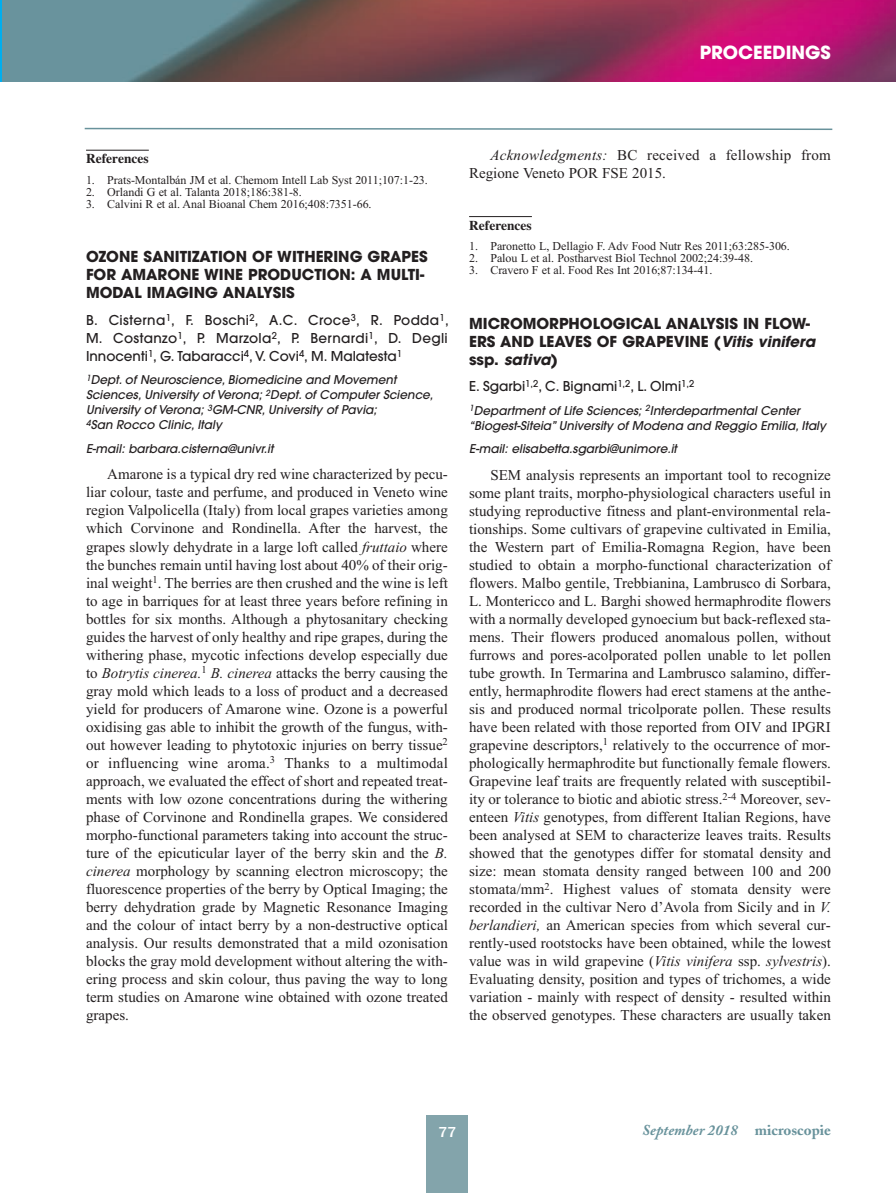
<style>
.page{position:relative;width:896px;height:1193px;background:#fff}
.page>*{position:absolute;margin:0;border:0;box-sizing:border-box;transform-origin:0 0}
.t1{font:700 18px "Avant Garde";color:#fff}
.t2{font:15px/18px "Times New Roman";color:#231f20;text-align:justify}
.t3{font:700 15px/18px "Avant Garde";color:#231f20}
.t4{font:italic 700 15px "Adobe Caslon";color:#68929b}
.t5{font:500 15px "Franklin Gothic";color:#fff}
.t6{font:500 13.5px/18px "Avant Garde";color:#231f20;text-align:justify}
.t7{font:700 13.5px "Times";color:#231f20}
.t8{font:italic 500 12px/15px "Avant Garde";color:#231f20}
.t9{font:12px "Times New Roman";letter-spacing:-.005em;color:#231f20}
.s1{font-style:italic}
.s2{font-style:normal}
</style>
<div class="page">
<img style="left:2px;top:0;width:893px;height:82px">
<hr style="left:86px;top:150px;width:63px;height:1px;background:#231f20">
<hr style="left:469px;top:216px;width:62px;height:1px;background:#231f20">
<svg style="left:84px;top:127px;width:749px;height:3px"></svg>
<div style="left:426px;top:1115px;width:42px;height:77px;background:#83a4ab"></div>
<hr style="left:0;top:0;width:2px;height:82px;background:#edf1f2">
<p class="t1" style="left:699px;top:46px;width:133px">PROCEEDINGS</p>
<p class="t7" style="left:86px;top:150px;width:64px">References</p>
<p class="t9" style="left:86px;top:172px;width:343px">1. Prats-Montalbán JM et al. Chemom Intell Lab Syst 2011;107:1-23.</p>
<p class="t9" style="left:86px;top:184px;width:217px">2. Orlandi G et al. Talanta 2018;186:381-8.</p>
<p class="t9" style="left:86px;top:196px;width:287px">3. Calvini R et al. Anal Bioanal Chem 2016;408:7351-66.</p>
<p class="t3" style="left:86px;top:250px;width:343px">OZONE SANITIZATION OF WITHERING GRAPES<br>FOR AMARONE WINE PRODUCTION: A MULTI-<br>MODAL IMAGING ANALYSIS</p>
<p class="t6" style="left:86px;top:312px;width:364px">B. Cisterna<sup>1</sup>, F. Boschi<sup>2</sup>, A.C. Croce<sup>3</sup>, R. Podda<sup>1</sup>, M. Costanzo<sup>1</sup>, P. Marzola<sup>2</sup>, P. Bernardi<sup>1</sup>, D. Degli Innocenti<sup>1</sup>, G. Tabaracci<sup>4</sup>, V. Covi<sup>4</sup>, M. Malatesta<sup>1</sup></p>
<p class="t8" style="left:86px;top:373px;width:348px"><sup>1</sup>Dept. of Neuroscience, Biomedicine and Movement Sciences, University of Verona; <sup>2</sup>Dept. of Computer Science, University of Verona; <sup>3</sup>GM-CNR, University of Pavia;<br><sup>4</sup>San Rocco Clinic, Italy</p>
<p class="t8" style="left:86px;top:442px;width:189px">E-mail: barbara.cisterna@univr.it</p>
<p class="t2" style="left:86px;top:465px;width:363px;text-indent:21px">Amarone is a typical dry red wine characterized by pecu&shy;liar colour, taste and perfume, and produced in Veneto wine region Valpolicella (Italy) from local grapes varieties among which Corvinone and Rondinella. After the harvest, the grapes slowly dehydrate in a large loft called <span class="s1">fruttaio</span> where the bunches remain until having lost about 40% of their orig&shy;inal weight<sup>1</sup>. The berries are then crushed and the wine is left to age in barriques for at least three years before refining in bottles for six months. Although a phytosanitary checking guides the harvest of only healthy and ripe grapes, during the withering phase, mycotic infections develop especially due to <span class="s1">Botrytis cinerea.</span><sup>1</sup> <span class="s1">B. cinerea</span> attacks the berry causing the gray mold which leads to a loss of product and a decreased yield for producers of Amarone wine. Ozone is a powerful oxidising gas able to inhibit the growth of the fungus, with&shy;out however leading to phytotoxic injuries on berry tissue<sup>2 </sup>or influencing wine aroma.<sup>3</sup> Thanks to a multimodal approach, we evaluated the effect of short and repeated treat&shy;ments with low ozone concentrations during the withering phase of Corvinone and Rondinella grapes. We considered morpho-functional parameters taking into account the struc&shy;ture of the epicuticular layer of the berry skin and the <span class="s1">B. cinerea</span> morphology by scanning electron microscopy; the fluorescence properties of the berry by Optical Imaging; the berry dehydration grade by Magnetic Resonance Imaging and the colour of intact berry by a non-destructive optical analysis. Our results demonstrated that a mild ozonisation blocks the gray mold development without altering the with&shy;ering process and skin colour, thus paving the way to long term studies on Amarone wine obtained with ozone treated grapes.</p>
<p class="t2" style="left:469px;top:146px;width:363px;text-indent:21px"><span class="s1">Acknowledgments:</span> BC received a fellowship from<br>Regione Veneto POR FSE 2015.</p>
<p class="t7" style="left:469px;top:217px;width:64px">References</p>
<p class="t9" style="left:469px;top:239px;width:322px">1. Paronetto L, Dellagio F. Adv Food Nutr Res 2011;63:285-306.</p>
<p class="t9" style="left:469px;top:251px;width:285px">2. Palou L et al. Postharvest Biol Technol 2002;24:39-48.</p>
<p class="t9" style="left:469px;top:263px;width:245px">3. Cravero F et al. Food Res Int 2016;87:134-41.</p>
<p class="t3" style="left:469px;top:316px;width:347px">MICROMORPHOLOGICAL ANALYSIS IN FLOW-<br>ERS AND LEAVES OF GRAPEVINE (<span class="s1">Vitis vinifera </span>ssp. <span class="s1">sativa</span>)</p>
<p class="t6" style="left:469px;top:378px;width:227px">E. Sgarbi<sup>1,2</sup>, C. Bignami<sup>1,2</sup>, L. Olmi<sup>1,2</sup></p>
<p class="t8" style="left:469px;top:404px;width:358px"><sup>1</sup>Department of Life Sciences; <sup>2</sup>Interdepartmental Center “Biogest-Siteia” University of Modena and Reggio Emilia, Italy</p>
<p class="t8" style="left:469px;top:442px;width:209px">E-mail: elisabetta.sgarbi@unimore.it</p>
<p class="t2" style="left:469px;top:465px;width:363px;text-indent:21px">SEM analysis represents an important tool to recognize some plant traits, morpho-physiological characters useful in studying reproductive fitness and plant-environmental rela&shy;tionships. Some cultivars of grapevine cultivated in Emilia, the Western part of Emilia-Romagna Region, have been studied to obtain a morpho-functional characterization of flowers. Malbo gentile, Trebbianina, Lambrusco di Sorbara, L. Montericco and L. Barghi showed hermaphrodite flowers with a normally developed gynoecium but back-reflexed sta&shy;mens. Their flowers produced anomalous pollen, without furrows and pores-acolporated pollen unable to let pollen tube growth. In Termarina and Lambrusco salamino, differ&shy;ently, hermaphrodite flowers had erect stamens at the anthe&shy;sis and produced normal tricolporate pollen. These results have been related with those reported from OIV and IPGRI grapevine descriptors,<sup>1</sup> relatively to the occurrence of mor&shy;phologically hermaphrodite but functionally female flowers.<br>Grapevine leaf traits are frequently related with susceptibil&shy;ity or tolerance to biotic and abiotic stress.<sup>2-4</sup> Moreover, sev&shy;enteen <span class="s1">Vitis</span> genotypes, from different Italian Regions, have been analysed at SEM to characterize leaves traits. Results showed that the genotypes differ for stomatal density and size: mean stomata density ranged between 100 and 200 stomata/mm<sup>2</sup>. Highest values of stomata density were recorded in the cultivar Nero d’Avola from Sicily and in <span class="s1">V. berlandieri,</span> an American species from which several cur&shy;rently-used rootstocks have been obtained, while the lowest value was in wild grapevine (<span class="s1">Vitis vinifera</span> ssp. <span class="s1">sylvestris</span>).<br>Evaluating density, position and types of trichomes, a wide variation - mainly with respect of density - resulted within the observed genotypes. These characters are usually taken</p>
<p class="t5" style="left:438px;top:1126px;width:19px">77</p>
<p class="t4" style="left:642px;top:1124px;width:190px">September 2018 <span class="s2">microscopie</span></p>
</div>
